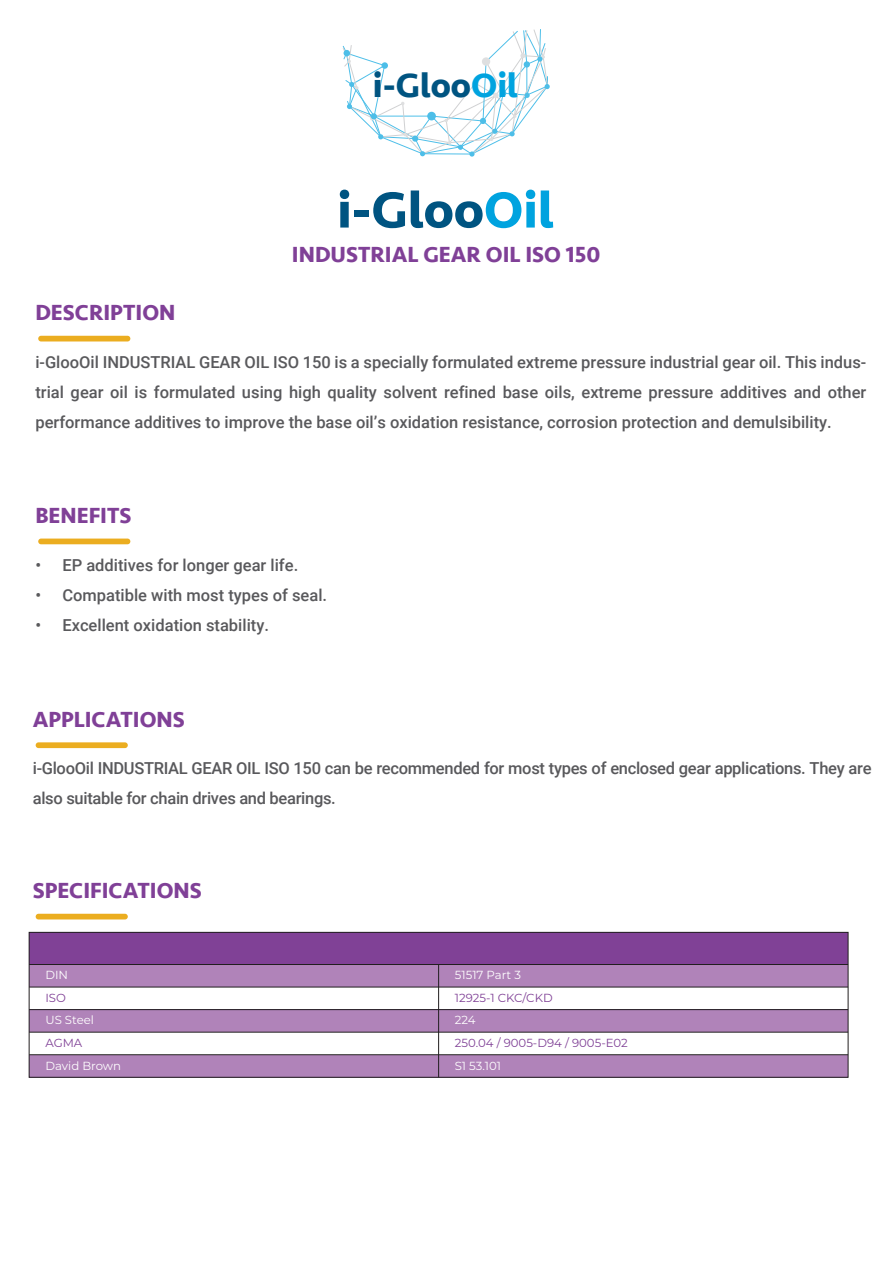
<style>
.page{position:relative;width:893px;height:1263px;background:#fff}
.page>*{position:absolute;margin:0;border:0;box-sizing:border-box;transform-origin:0 0}
.t1{font:700 52.5px "Seravek";color:#005481}
.t2{font:700 35.1px "Seravek";color:#005481}
.t3{font:700 22.5px "Seravek";color:#804097}
.t4{font:500 16.5px/30px "Roboto";color:#59595c;text-align:justify}
.t5{font:500 16.5px/30px "Roboto";letter-spacing:-.02em;color:#59595c}
.t6{font:11.7px "Montserrat";color:#804196}
.t7{font:11.7px "Montserrat";color:#fff}
.s1{color:#00a3df}
</style>
<div class="page">
<svg style="left:343px;top:29px;width:207px;height:128px"></svg>
<div style="left:427px;top:112px;width:9px;height:8px;background:#4dbee8;border-radius:50%"></div>
<div style="left:38px;top:336px;width:92px;height:5px;background:#ebad20;border-radius:3px"></div>
<div style="left:38px;top:538px;width:92px;height:6px;background:#ebad20;border-radius:3px"></div>
<div style="left:36px;top:742px;width:92px;height:6px;background:#ebad20;border-radius:3px"></div>
<div style="left:29px;top:964px;width:410px;height:23px;background:#b083b9"></div>
<div style="left:29px;top:1009px;width:410px;height:23px;background:#b083b9"></div>
<div style="left:29px;top:932px;width:819px;height:32px;background:#804196"></div>
<div style="left:439px;top:964px;width:409px;height:23px;background:#b083b9"></div>
<div style="left:439px;top:1009px;width:409px;height:23px;background:#b083b9"></div>
<div style="left:29px;top:1055px;width:410px;height:22px;background:#b083b9"></div>
<div style="left:439px;top:1055px;width:409px;height:22px;background:#b083b9"></div>
<hr style="left:29px;top:964px;width:819px;height:1px;background:#211e1f">
<hr style="left:29px;top:987px;width:819px;height:1px;background:#211e1f">
<hr style="left:29px;top:1009px;width:819px;height:1px;background:#211e1f">
<div style="left:29px;top:932px;width:819px;height:146px;border:1px solid #211e1f"></div>
<hr style="left:438px;top:964px;width:1px;height:113px;background:#211e1f">
<hr style="left:29px;top:1054px;width:819px;height:1px;background:#211e1f">
<hr style="left:29px;top:1032px;width:819px;height:1px;background:#211e1f">
<div style="left:36px;top:914px;width:92px;height:5px;background:#ebad20;border-radius:3px"></div>
<h2 class="t2" style="left:373px;top:57px;width:146px">i-Gloo<span class="s1">Oil</span></h2>
<h1 class="t1" style="left:337px;top:168px;width:218px">i-Gloo<span class="s1">Oil</span></h1>
<h3 class="t3" style="left:292px;top:236px;width:310px">INDUSTRIAL GEAR OIL ISO 150</h3>
<h3 class="t3" style="left:35px;top:294px;width:142px">DESCRIPTION</h3>
<p class="t4" style="left:35px;top:346px;width:832px">i-GlooOil INDUSTRIAL GEAR OIL ISO 150 is a specially formulated extreme pressure industrial gear oil. This indus&shy;trial gear oil is formulated using high quality solvent refined base oils, extreme pressure additives and other performance additives to improve the base oil’s oxidation resistance, corrosion protection and demulsibility.</p>
<h3 class="t3" style="left:35px;top:497px;width:98px">BENEFITS</h3>
<p class="t4" style="left:35px;top:549px;width:264px">• EP additives for longer gear life.</p>
<p class="t4" style="left:35px;top:579px;width:293px">• Compatible with most types of seal.</p>
<p class="t4" style="left:35px;top:609px;width:235px">• Excellent oxidation stability.</p>
<h3 class="t3" style="left:33px;top:701px;width:153px">APPLICATIONS</h3>
<p class="t5" style="left:33px;top:753px;width:840px">i-GlooOil INDUSTRIAL GEAR OIL ISO 150 can be recommended for most types of enclosed gear applications. They are also suitable for chain drives and bearings.</p>
<h3 class="t3" style="left:33px;top:872px;width:170px">SPECIFICATIONS</h3>
<p class="t7" style="left:45px;top:967px;width:24px">DIN</p>
<p class="t6" style="left:45px;top:990px;width:22px">ISO</p>
<p class="t7" style="left:45px;top:1012px;width:50px">US Steel</p>
<p class="t6" style="left:45px;top:1035px;width:38px">AGMA</p>
<p class="t7" style="left:45px;top:1057px;width:77px">David Brown</p>
<p class="t7" style="left:455px;top:967px;width:68px">51517 Part 3</p>
<p class="t6" style="left:455px;top:990px;width:99px">12925-1 CKC/CKD</p>
<p class="t7" style="left:455px;top:1012px;width:22px">224</p>
<p class="t6" style="left:455px;top:1035px;width:174px">250.04 / 9005-D94 / 9005-E02</p>
<p class="t7" style="left:455px;top:1057px;width:48px">S1 53.101</p>
</div>
